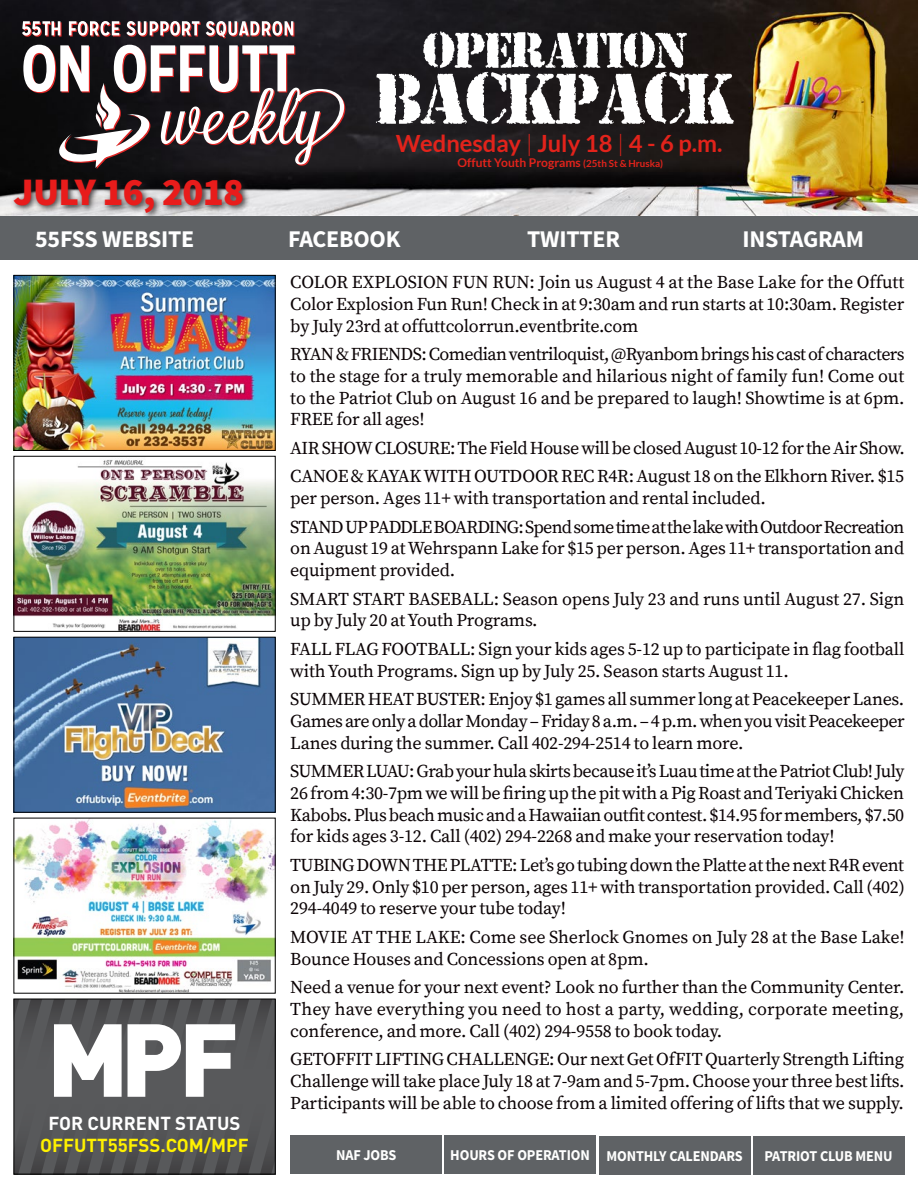
<style>
.page{position:relative;width:918px;height:1188px;background:#fff}
.page>*{position:absolute;margin:0;border:0;box-sizing:border-box;transform-origin:0 0}
.t1{font:900 39px "Source Sans Pro";letter-spacing:-.02em;color:#e81c1b}
.t2{font:700 24px "Source Sans Pro";letter-spacing:-.01em;color:#fff}
.t3{font:700 23.7px "Lato";color:#e2231b}
.t4{font:700 18.6px "DIN Pro";color:#fff100}
.t5{font:700 18.6px "DIN Pro";color:#fff}
.t6{font:18px/21.8px "Source Serif Pro";letter-spacing:-.01em;color:#0a0204;text-align:justify}
.t7{font:18px/28.5px "Source Serif Pro";letter-spacing:-.04em;color:#0a0204}
.t8{font:700 15px "Source Sans Pro";letter-spacing:-.01em;color:#fffffe;scale:.95 1}
.t9{font:700 12.15px "Lato";color:#e2231b}
.s1{font-weight:300}
.s2{font-size:9.75px}
</style>
<div class="page">
<div style="left:444px;top:1135px;width:152px;height:39px;background:#5f6265"></div>
<div style="left:753px;top:1136px;width:151px;height:38px;background:#5f6265"></div>
<div style="left:599px;top:1136px;width:151px;height:38px;background:#5f6265"></div>
<div style="left:290px;top:1135px;width:152px;height:39px;background:#5f6265"></div>
<img style="left:16px;top:277px;width:258px;height:172px">
<div style="left:14px;top:275px;width:262px;height:176px;border:1px solid #000"></div>
<img style="left:16px;top:639px;width:258px;height:172px">
<div style="left:14px;top:637px;width:262px;height:176px;border:1px solid #000"></div>
<img style="left:16px;top:460px;width:258px;height:170px">
<div style="left:14px;top:456px;width:262px;height:176px;border:1px solid #000"></div>
<img style="left:16px;top:820px;width:258px;height:172px">
<svg style="left:16px;top:1001px;width:258px;height:171px"></svg>
<div style="left:14px;top:999px;width:262px;height:175px;border:1px solid #000"></div>
<img style="left:0;top:0;width:918px;height:216px">
<svg style="left:22px;top:21px;width:322px;height:147px"></svg>
<svg style="left:376px;top:32px;width:358px;height:92px"></svg>
<div style="left:10px;top:176px;width:240px;height:45px;background:#231f20;opacity:.9"></div>
<div style="left:0;top:216px;width:918px;height:43px;background:#5f6265"></div>
<h3 class="t3" style="left:396px;top:130px;width:328px">Wednesday <span class="s1">|</span> July 18 <span class="s1">|</span> 4 - 6 p.m.</h3>
<p class="t9" style="left:458px;top:156px;width:207px">Offutt Youth Programs <span class="s2">(25th St &amp; Hruska)</span></p>
<h1 class="t1" style="left:14px;top:167px;width:232px">JULY 16, 2018</h1>
<h2 class="t2" style="left:35px;top:223px;width:161px">55FSS WEBSITE</h2>
<h2 class="t2" style="left:288px;top:223px;width:114px">FACEBOOK</h2>
<h2 class="t2" style="left:527px;top:223px;width:95px">TWITTER</h2>
<h2 class="t2" style="left:742px;top:223px;width:123px">INSTAGRAM</h2>
<p class="t5" style="left:49px;top:1111px;width:193px">FOR CURRENT STATUS</p>
<p class="t4" style="left:40px;top:1133px;width:210px">OFFUTT55FSS.COM/MPF</p>
<p class="t6" style="left:290px;top:272px;width:616px">COLOR EXPLOSION FUN RUN: Join us August 4 at the Base Lake for the Offutt Color Explosion Fun Run! Check in at 9:30am and run starts at 10:30am. Register by July 23rd at offuttcolorrun.eventbrite.com</p>
<p class="t6" style="left:290px;top:344px;width:616px">RYAN &amp; FRIENDS: Comedian ventriloquist, @Ryanbom brings his cast of characters to the stage for a truly memorable and hilarious night of family fun! Come out to the Patriot Club on August 16 and be prepared to laugh! Showtime is at 6pm.<br>FREE for all ages!</p>
<p class="t6" style="left:290px;top:434px;width:616px;line-height:28.5px">AIR SHOW CLOSURE: The Field House will be closed August 10-12 for the Air Show.<br>CANOE &amp; KAYAK WITH OUTDOOR REC R4R: August 18 on the Elkhorn River. $15</p>
<p class="t7" style="left:290px;top:485px;width:616px">per person. Ages 11+ with transportation and rental included.<br>STAND UP PADDLE BOARDING: Spend some time at the lake with Outdoor Recreation</p>
<p class="t6" style="left:290px;top:538px;width:615px">on August 19 at Wehrspann Lake for $15 per person. Ages 11+ transportation and equipment provided.</p>
<p class="t6" style="left:290px;top:588px;width:616px">SMART START BASEBALL: Season opens July 23 and runs until August 27. Sign up by July 20 at Youth Programs.</p>
<p class="t6" style="left:290px;top:639px;width:616px">FALL FLAG FOOTBALL: Sign your kids ages 5-12 up to participate in flag football with Youth Programs. Sign up by July 25. Season starts August 11.</p>
<p class="t6" style="left:290px;top:689px;width:616px">SUMMER HEAT BUSTER: Enjoy $1 games all summer long at Peacekeeper Lanes.<br>Games are only a dollar Monday – Friday 8 a.m. – 4 p.m. when you visit Peacekeeper Lanes during the summer. Call 402-294-2514 to learn more.</p>
<p class="t6" style="left:290px;top:761px;width:616px">SUMMER LUAU: Grab your hula skirts because it’s Luau time at the Patriot Club! July 26 from 4:30-7pm we will be firing up the pit with a Pig Roast and Teriyaki Chicken Kabobs. Plus beach music and a Hawaiian outfit contest. $14.95 for members, $7.50 for kids ages 3-12. Call (402) 294-2268 and make your reservation today!</p>
<p class="t6" style="left:290px;top:855px;width:616px">TUBING DOWN THE PLATTE: Let’s go tubing down the Platte at the next R4R event on July 29. Only $10 per person, ages 11+ with transportation provided. Call (402)<br>294-4049 to reserve your tube today!</p>
<p class="t6" style="left:290px;top:927px;width:616px">MOVIE AT THE LAKE: Come see Sherlock Gnomes on July 28 at the Base Lake!<br>Bounce Houses and Concessions open at 8pm.</p>
<p class="t6" style="left:290px;top:977px;width:616px">Need a venue for your next event? Look no further than the Community Center.<br>They have everything you need to host a party, wedding, corporate meeting, conference, and more. Call (402) 294-9558 to book today.</p>
<p class="t6" style="left:290px;top:1049px;width:616px">GETOFFIT LIFTING CHALLENGE: Our next Get OfFIT Quarterly Strength Lifting Challenge will take place July 18 at 7-9am and 5-7pm. Choose your three best lifts.<br>Participants will be able to choose from a limited offering of lifts that we supply.</p>
<p class="t8" style="left:336px;top:1146px;width:65px">NAF JOBS</p>
<p class="t8" style="left:450px;top:1146px;width:309px">HOURS OF OPERATION MONTHLY CALENDARS</p>
<p class="t8" style="left:765px;top:1146px;width:136px">PATRIOT CLUB MENU</p>
</div>
